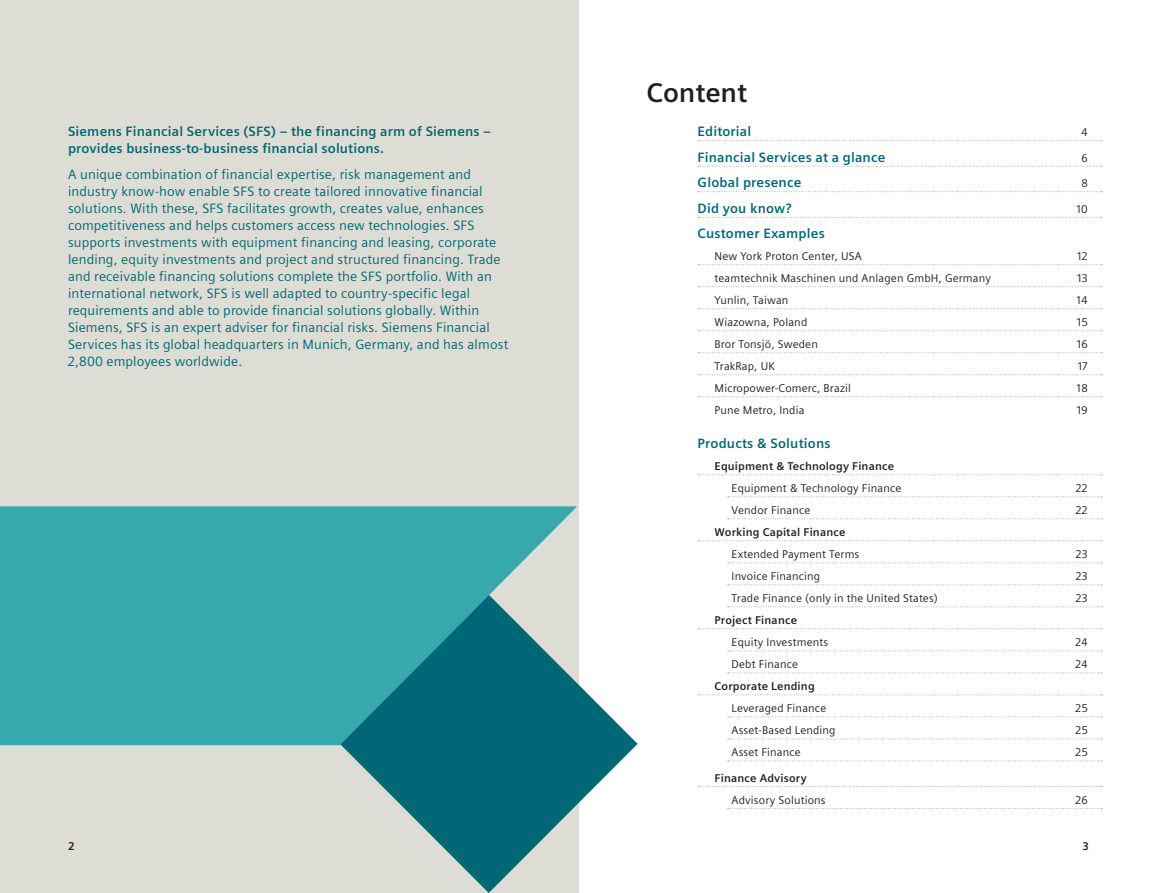
<style>
.page{position:relative;width:1157px;height:893px;background:#fff}
.page>*{position:absolute;margin:0;border:0;box-sizing:border-box;transform-origin:0 0}
.t1{font:700 27px "Siemens Sans";color:#231f20}
.t2{font:13.5px/17px "Siemens Sans";letter-spacing:.01em;color:#006776}
.t3{font:700 13.5px/17px "Siemens Sans";letter-spacing:.01em;color:#006776}
.t4{font:11.25px "Siemens Sans";letter-spacing:.015em;color:#231f20}
.t5{font:700 11.25px "Siemens Sans";letter-spacing:.015em;color:#231f20}
</style>
<div class="page">
<div style="left:0;top:0;width:578px;height:893px;background:#deddd5"></div>
<svg style="left:341px;top:595px;width:296px;height:298px"></svg>
<svg style="left:0;top:506px;width:577px;height:239px;background:#38a2a9"></svg>
<svg style="left:698px;top:140px;width:404px;height:1px"></svg>
<svg style="left:698px;top:166px;width:404px;height:1px"></svg>
<svg style="left:698px;top:191px;width:404px;height:1px"></svg>
<svg style="left:698px;top:217px;width:404px;height:1px"></svg>
<svg style="left:698px;top:264px;width:404px;height:1px"></svg>
<svg style="left:698px;top:286px;width:404px;height:1px"></svg>
<svg style="left:698px;top:308px;width:404px;height:1px"></svg>
<svg style="left:698px;top:330px;width:404px;height:1px"></svg>
<svg style="left:698px;top:352px;width:404px;height:1px"></svg>
<svg style="left:698px;top:374px;width:404px;height:1px"></svg>
<svg style="left:698px;top:396px;width:404px;height:1px"></svg>
<svg style="left:698px;top:474px;width:404px;height:1px"></svg>
<svg style="left:727px;top:496px;width:375px;height:1px"></svg>
<svg style="left:727px;top:518px;width:375px;height:1px"></svg>
<svg style="left:698px;top:540px;width:404px;height:1px"></svg>
<svg style="left:727px;top:562px;width:375px;height:1px"></svg>
<svg style="left:727px;top:584px;width:375px;height:1px"></svg>
<svg style="left:727px;top:606px;width:375px;height:1px"></svg>
<svg style="left:698px;top:628px;width:404px;height:1px"></svg>
<svg style="left:727px;top:650px;width:375px;height:1px"></svg>
<svg style="left:727px;top:672px;width:375px;height:1px"></svg>
<svg style="left:698px;top:694px;width:404px;height:1px"></svg>
<svg style="left:727px;top:716px;width:375px;height:1px"></svg>
<svg style="left:727px;top:738px;width:375px;height:1px"></svg>
<svg style="left:727px;top:760px;width:375px;height:1px"></svg>
<svg style="left:698px;top:786px;width:404px;height:1px"></svg>
<svg style="left:727px;top:808px;width:375px;height:1px"></svg>
<p class="t3" style="left:68px;top:123px;width:424px">Siemens Financial Services (SFS) – the financing arm of Siemens – provides business-to-business financial solutions.</p>
<p class="t2" style="left:68px;top:166px;width:442px">A unique combination of financial expertise, risk management and industry know-how enable SFS to create tailored innovative financial solutions. With these, SFS facilitates growth, creates value, enhances competitiveness and helps customers access new technologies. SFS supports investments with equipment financing and leasing, corporate lending, equity investments and project and structured financing. Trade and receivable financing solutions complete the SFS portfolio. With an international network, SFS is well adapted to country-specific legal requirements and able to provide financial solutions globally. Within Siemens, SFS is an expert adviser for financial risks. Siemens Financial Services has its global headquarters in Munich, Germany, and has almost 2,800 employees worldwide.</p>
<h1 class="t1" style="left:646px;top:77px;width:102px">Content</h1>
<p class="t3" style="left:697px;top:123px;width:55px">Editorial</p>
<p class="t4" style="left:1081px;top:126px;width:8px">4</p>
<p class="t3" style="left:697px;top:148px;width:189px">Financial Services at a glance</p>
<p class="t4" style="left:1081px;top:151px;width:8px">6</p>
<p class="t3" style="left:697px;top:174px;width:105px">Global presence</p>
<p class="t4" style="left:1081px;top:177px;width:8px">8</p>
<p class="t3" style="left:697px;top:200px;width:96px">Did you know?</p>
<p class="t4" style="left:1076px;top:202px;width:13px">10</p>
<p class="t3" style="left:697px;top:225px;width:129px">Customer Examples</p>
<p class="t4" style="left:714px;top:250px;width:149px">New York Proton Center, USA</p>
<p class="t4" style="left:1077px;top:250px;width:12px">12</p>
<p class="t4" style="left:714px;top:272px;width:278px">teamtechnik Maschinen und Anlagen GmbH, Germany</p>
<p class="t4" style="left:1077px;top:272px;width:12px">13</p>
<p class="t4" style="left:714px;top:294px;width:75px">Yunlin, Taiwan</p>
<p class="t4" style="left:1076px;top:294px;width:13px">14</p>
<p class="t4" style="left:714px;top:316px;width:94px">Wiazowna, Poland</p>
<p class="t4" style="left:1076px;top:316px;width:12px">15</p>
<p class="t4" style="left:714px;top:338px;width:105px">Bror Tonsjö, Sweden</p>
<p class="t4" style="left:1076px;top:338px;width:13px">16</p>
<p class="t4" style="left:714px;top:360px;width:62px">TrakRap, UK</p>
<p class="t4" style="left:1077px;top:360px;width:12px">17</p>
<p class="t4" style="left:714px;top:382px;width:138px">Micropower-Comerc, Brazil</p>
<p class="t4" style="left:1076px;top:382px;width:13px">18</p>
<p class="t4" style="left:714px;top:404px;width:91px">Pune Metro, India</p>
<p class="t4" style="left:1076px;top:404px;width:13px">19</p>
<p class="t3" style="left:697px;top:435px;width:135px">Products &amp; Solutions</p>
<p class="t5" style="left:714px;top:460px;width:181px">Equipment &amp; Technology Finance</p>
<p class="t4" style="left:731px;top:482px;width:171px">Equipment &amp; Technology Finance</p>
<p class="t4" style="left:1075px;top:482px;width:13px">22</p>
<p class="t4" style="left:731px;top:504px;width:80px">Vendor Finance</p>
<p class="t4" style="left:1075px;top:504px;width:13px">22</p>
<p class="t5" style="left:714px;top:526px;width:132px">Working Capital Finance</p>
<p class="t4" style="left:731px;top:548px;width:129px">Extended Payment Terms</p>
<p class="t4" style="left:1075px;top:548px;width:13px">23</p>
<p class="t4" style="left:731px;top:570px;width:90px">Invoice Financing</p>
<p class="t4" style="left:1075px;top:570px;width:13px">23</p>
<p class="t4" style="left:731px;top:592px;width:208px">Trade Finance (only in the United States)</p>
<p class="t4" style="left:1075px;top:592px;width:13px">23</p>
<p class="t5" style="left:714px;top:614px;width:84px">Project Finance</p>
<p class="t4" style="left:731px;top:636px;width:98px">Equity Investments</p>
<p class="t4" style="left:1075px;top:636px;width:14px">24</p>
<p class="t4" style="left:731px;top:658px;width:68px">Debt Finance</p>
<p class="t4" style="left:1075px;top:658px;width:14px">24</p>
<p class="t5" style="left:714px;top:680px;width:102px">Corporate Lending</p>
<p class="t4" style="left:731px;top:702px;width:96px">Leveraged Finance</p>
<p class="t4" style="left:1075px;top:702px;width:14px">25</p>
<p class="t4" style="left:731px;top:724px;width:105px">Asset-Based Lending</p>
<p class="t4" style="left:1075px;top:724px;width:14px">25</p>
<p class="t4" style="left:731px;top:746px;width:71px">Asset Finance</p>
<p class="t4" style="left:1075px;top:746px;width:14px">25</p>
<p class="t5" style="left:714px;top:771px;width:94px">Finance Advisory</p>
<p class="t4" style="left:731px;top:794px;width:96px">Advisory Solutions</p>
<p class="t4" style="left:1075px;top:794px;width:14px">26</p>
<p class="t5" style="left:68px;top:840px;width:8px">2</p>
<p class="t5" style="left:1082px;top:840px;width:8px">3</p>
</div>
